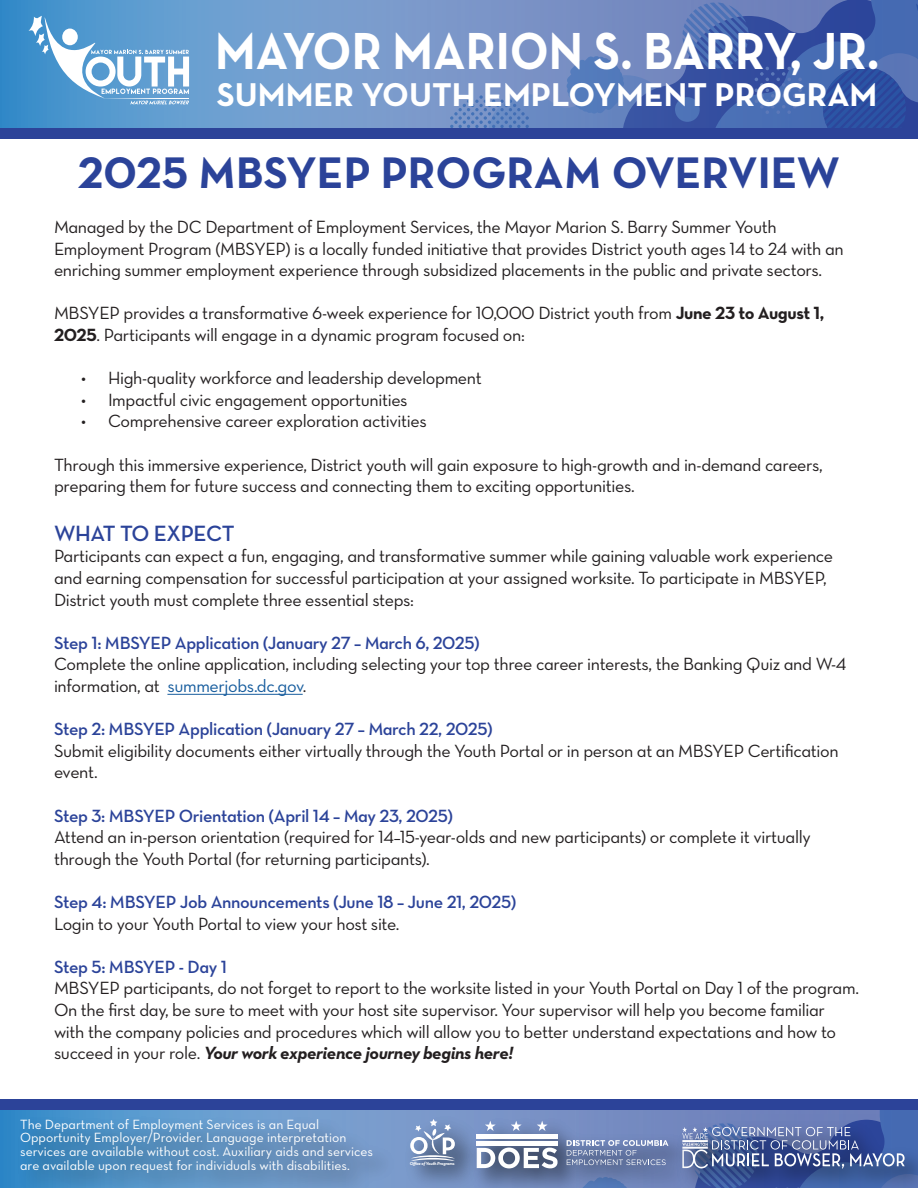
<style>
.page{position:relative;width:918px;height:1188px;background:#fff}
.page>*{position:absolute;margin:0;border:0;box-sizing:border-box;transform-origin:0 0}
.t1{font:700 52.95px "Neutra Text";color:#fff;scale:.92 1}
.t2{font:45px "Neutra Text Bold Alt";color:#2b4399}
.t3{font:700 33.6px "Neutra Text";color:#fff}
.t4{font:22.5px "Neutra Text Demi Alt";letter-spacing:-.02em;color:#2b4399}
.t5{font:18px/21.6px "Neutra Text Book Alt";letter-spacing:-.02em;color:#231f20}
.t6{font:18px "Neutra Text Demi Alt";letter-spacing:-.02em;color:#2b4399}
.t7{font:13.65px/13.6px "Neutra Text Book Alt";color:#fff}
.t8{font:italic 700 4.5px "Neutra Text";letter-spacing:-.035em;color:#fff}
.s1{font-family:"Neutra Text Bold Alt"}
.s2{color:#175d9e}
.s3{font-family:"Neutra Text Bold Italic Alt"}
</style>
<div class="page">
<svg style="left:0;top:0;width:918px;height:128px;background:#5f84bf"></svg>
<svg style="left:29px;top:16px;width:160px;height:88px"></svg>
<hr style="left:104px;top:98px;width:85px;height:1px;background:#fff">
<div style="left:0;top:128px;width:918px;height:11px;background:#2c4399"></div>
<div style="left:0;top:1099px;width:918px;height:11px;background:#2c4399"></div>
<img style="left:489px;top:1110px;width:78px;height:78px">
<svg style="left:489px;top:1148px;width:69px;height:20px"></svg>
<hr style="left:476px;top:1142px;width:82px;height:4px;background:#fff">
<hr style="left:476px;top:1135px;width:82px;height:4px;background:#fff">
<svg style="left:567px;top:1110px;width:351px;height:78px;background:#6177ad"></svg>
<svg style="left:489px;top:1121px;width:7px;height:10px"></svg>
<svg style="left:511px;top:1121px;width:11px;height:10px"></svg>
<svg style="left:537px;top:1121px;width:11px;height:10px"></svg>
<img style="left:8px;top:1110px;width:389px;height:78px">
<img style="left:397px;top:1110px;width:92px;height:78px">
<svg style="left:410px;top:1119px;width:45px;height:42px"></svg>
<hr style="left:167px;top:694px;width:136px;height:1px;background:#175d9e">
<h1 class="t1" style="left:215px;top:18px;width:724px">MAYOR MARION S. BARRY, JR.</h1>
<h3 class="t3" style="left:217px;top:74px;width:662px">SUMMER YOUTH EMPLOYMENT PROGRAM</h3>
<p class="t2" style="left:78px;top:145px;width:763px">2025 MBSYEP PROGRAM OVERVIEW</p>
<p class="t5" style="left:54px;top:216px;width:791px">Managed by the DC Department of Employment Services, the Mayor Marion S. Barry Summer Youth<br>Employment Program (MBSYEP) is a locally funded initiative that provides District youth ages 14 to 24 with an enriching summer employment experience through subsidized placements in the public and private sectors.</p>
<p class="t5" style="left:54px;top:302px;width:772px">MBSYEP provides a transformative 6-week experience for 10,000 District youth from <span class="s1">June 23 to August 1,<br>2025</span>. Participants will engage in a dynamic program focused on:</p>
<p class="t5" style="left:81px;top:367px;width:402px">• High-quality workforce and leadership development</p>
<p class="t5" style="left:81px;top:388px;width:328px">• Impactful civic engagement opportunities</p>
<p class="t5" style="left:81px;top:410px;width:347px">• Comprehensive career exploration activities</p>
<p class="t5" style="left:54px;top:453px;width:770px">Through this immersive experience, District youth will gain exposure to high-growth and in-demand careers, preparing them for future success and connecting them to exciting opportunities.</p>
<p class="t4" style="left:54px;top:519px;width:182px">WHAT TO EXPECT</p>
<p class="t5" style="left:54px;top:545px;width:781px">Participants can expect a fun, engaging, and transformative summer while gaining valuable work experience and earning compensation for successful participation at your assigned worksite. To participate in MBSYEP,<br>District youth must complete three essential steps:</p>
<p class="t6" style="left:54px;top:632px;width:427px">Step 1: MBSYEP Application (January 27 – March 6, 2025)</p>
<p class="t5" style="left:54px;top:653px;width:794px">Complete the online application, including selecting your top three career interests, the Banking Quiz and W-4 information, at <span class="s2">summerjobs.dc.gov</span>.</p>
<p class="t6" style="left:54px;top:718px;width:440px">Step 2: MBSYEP Application (January 27 – March 22, 2025)</p>
<p class="t5" style="left:54px;top:739px;width:786px">Submit eligibility documents either virtually through the Youth Portal or in person at an MBSYEP Certification event.</p>
<p class="t6" style="left:54px;top:804px;width:401px">Step 3: MBSYEP Orientation (April 14 – May 23, 2025)</p>
<p class="t5" style="left:54px;top:826px;width:758px">Attend an in-person orientation (required for 14–15-year-olds and new participants) or complete it virtually through the Youth Portal (for returning participants).</p>
<p class="t6" style="left:54px;top:891px;width:464px">Step 4: MBSYEP Job Announcements (June 18 – June 21, 2025)</p>
<p class="t5" style="left:54px;top:912px;width:347px">Login to your Youth Portal to view your host site.</p>
<p class="t6" style="left:54px;top:956px;width:174px">Step 5: MBSYEP - Day 1</p>
<p class="t5" style="left:54px;top:977px;width:807px">MBSYEP participants, do not forget to report to the worksite listed in your Youth Portal on Day 1 of the program.<br>On the first day, be sure to meet with your host site supervisor. Your supervisor will help you become familiar with the company policies and procedures which will allow you to better understand expectations and how to succeed in your role. <span class="s3">Your work experience journey begins here!</span></p>
<p class="t7" style="left:20px;top:1117px;width:354px">The Department of Employment Services is an Equal Opportunity Employer/Provider. Language interpretation services are available without cost. Auxiliary aids and services are available upon request for individuals with disabilities.</p>
<p class="t8" style="left:410px;top:1161px;width:47px">Office of Youth Programs</p>
</div>
